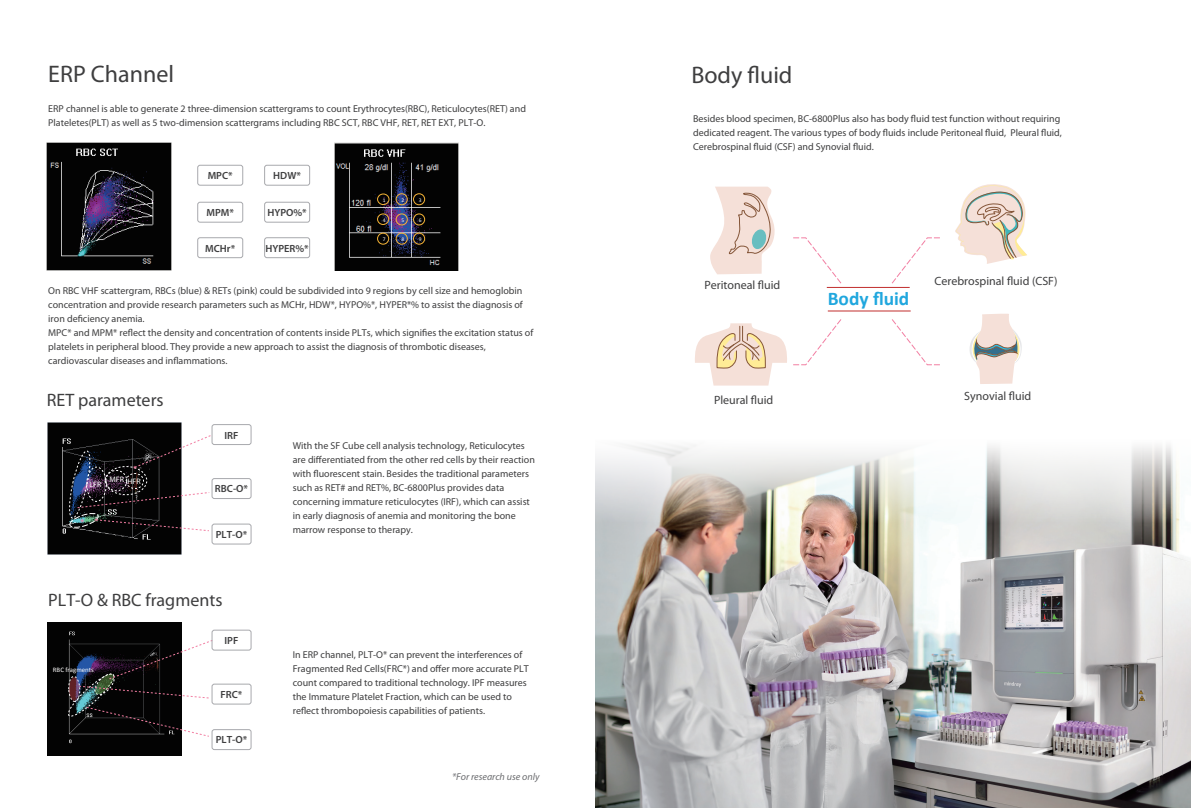
<style>
.page{position:relative;width:1191px;height:808px;background:#fff}
.page>*{position:absolute;margin:0;border:0;box-sizing:border-box;transform-origin:0 0}
.t1{font:24px "Myriad Pro";color:#3e3e3f}
.t2{font:700 19.4px "Calibri";color:#20a7de}
.t3{font:18px "Myriad Pro";color:#3e3e3f}
.t4{font:12px "Myriad Pro";color:#3e3e3f}
.t5{font:600 10.4px "Myriad Pro";color:#3e3e3f}
.t6{font:10px/14px "Myriad Pro";color:#3e3e3f}
.t7{font:italic 10px "Myriad Pro";color:#6c6d70}
.t8{font:7.9px "Myriad Pro";color:#fff}
.t9{font:6.8px "Calibri";color:#fffefe}
.t10{font:5.5px "Calibri";color:#fff}
</style>
<div class="page">
<img style="left:595px;top:522px;width:596px;height:286px">
<svg style="left:595px;top:445px;width:585px;height:77px"></svg>
<img style="left:47px;top:422px;width:135px;height:133px">
<svg style="left:68px;top:434px;width:145px;height:97px"></svg>
<hr style="left:827px;top:287px;width:82px;height:1px;background:#c12e2d">
<hr style="left:828px;top:310px;width:82px;height:1px;background:#c12e2d">
<svg style="left:793px;top:237px;width:49px;height:47px"></svg>
<svg style="left:892px;top:237px;width:48px;height:47px"></svg>
<svg style="left:892px;top:319px;width:48px;height:46px"></svg>
<svg style="left:710px;top:187px;width:65px;height:87px"></svg>
<svg style="left:695px;top:319px;width:147px;height:67px"></svg>
<svg style="left:969px;top:313px;width:53px;height:71px"></svg>
<svg style="left:955px;top:184px;width:72px;height:80px"></svg>
<div style="left:212px;top:478px;width:39px;height:21px;border:1px solid #a8a9ad;border-radius:2px"></div>
<div style="left:212px;top:424px;width:39px;height:21px;border:1px solid #a8a9ad;border-radius:2px"></div>
<div style="left:212px;top:524px;width:39px;height:20px;border:1px solid #a8a9ad;border-radius:2px"></div>
<div style="left:264px;top:202px;width:46px;height:21px;border:1px solid #a8a9ad;border-radius:2px"></div>
<div style="left:264px;top:165px;width:46px;height:21px;border:1px solid #a8a9ad;border-radius:2px"></div>
<div style="left:264px;top:237px;width:46px;height:21px;border:1px solid #a8a9ad;border-radius:2px"></div>
<div style="left:197px;top:202px;width:46px;height:21px;border:1px solid #a8a9ad;border-radius:2px"></div>
<div style="left:197px;top:165px;width:46px;height:21px;border:1px solid #a8a9ad;border-radius:2px"></div>
<div style="left:197px;top:237px;width:46px;height:21px;border:1px solid #a8a9ad;border-radius:2px"></div>
<div style="left:48px;top:622px;width:134px;height:134px;background:#030303"></div>
<svg style="left:65px;top:640px;width:148px;height:97px"></svg>
<div style="left:212px;top:684px;width:39px;height:20px;border:1px solid #a8a9ad;border-radius:2px"></div>
<div style="left:212px;top:630px;width:39px;height:20px;border:1px solid #a8a9ad;border-radius:2px"></div>
<div style="left:212px;top:729px;width:39px;height:21px;border:1px solid #a8a9ad;border-radius:2px"></div>
<img style="left:334px;top:143px;width:125px;height:128px">
<div style="left:377px;top:194px;width:12px;height:11px;border:1px solid #f5b436;border-radius:50%"></div>
<div style="left:396px;top:193px;width:12px;height:12px;border:1px solid #f5b436;border-radius:50%"></div>
<div style="left:413px;top:193px;width:12px;height:12px;border:1px solid #f5b436;border-radius:50%"></div>
<div style="left:377px;top:214px;width:12px;height:11px;border:1px solid #f5b436;border-radius:50%"></div>
<div style="left:396px;top:214px;width:12px;height:11px;border:1px solid #f5b436;border-radius:50%"></div>
<div style="left:413px;top:214px;width:12px;height:11px;border:1px solid #f5b436;border-radius:50%"></div>
<div style="left:377px;top:233px;width:12px;height:12px;border:1px solid #f5b436;border-radius:50%"></div>
<div style="left:396px;top:233px;width:12px;height:12px;border:1px solid #f5b436;border-radius:50%"></div>
<div style="left:413px;top:233px;width:12px;height:12px;border:1px solid #f5b436;border-radius:50%"></div>
<img style="left:47px;top:143px;width:125px;height:127px">
<h1 class="t1" style="left:48px;top:61px;width:127px">ERP Channel</h1>
<p class="t6" style="left:48px;top:102px;width:479px">ERP channel is able to generate 2 three-dimension scattergrams to count Erythrocytes(RBC), Reticulocytes(RET) and<br>Plateletes(PLT) as well as 5 two-dimension scattergrams including RBC SCT, RBC VHF, RET, RET EXT, PLT-O.</p>
<p class="t5" style="left:208px;top:170px;width:27px">MPC*</p>
<p class="t5" style="left:206px;top:206px;width:29px">MPM*</p>
<p class="t5" style="left:205px;top:242px;width:31px">MCHr*</p>
<p class="t5" style="left:273px;top:170px;width:29px">HDW*</p>
<p class="t5" style="left:267px;top:206px;width:41px">HYPO%*</p>
<p class="t5" style="left:265px;top:242px;width:45px">HYPER%*</p>
<p class="t10" style="left:383px;top:197px;width:4px">1</p>
<p class="t10" style="left:401px;top:197px;width:4px">2</p>
<p class="t10" style="left:419px;top:197px;width:4px">3</p>
<p class="t10" style="left:383px;top:217px;width:4px">4</p>
<p class="t10" style="left:401px;top:217px;width:4px">5</p>
<p class="t10" style="left:419px;top:217px;width:4px">6</p>
<p class="t10" style="left:383px;top:236px;width:4px">7</p>
<p class="t10" style="left:401px;top:236px;width:4px">8</p>
<p class="t10" style="left:419px;top:236px;width:4px">9</p>
<p class="t6" style="left:48px;top:284px;width:486px">On RBC VHF scattergram, RBCs (blue) &amp; RETs (pink) could be subdivided into 9 regions by cell size and hemoglobin concentration and provide research parameters such as MCHr, HDW*, HYPO%*, HYPER*% to assist the diagnosis of iron deficiency anemia.<br>MPC* and MPM* reflect the density and concentration of contents inside PLTs, which signifies the excitation status of platelets in peripheral blood. They provide a new approach to assist the diagnosis of thrombotic diseases, cardiovascular diseases and inflammations.</p>
<h3 class="t3" style="left:47px;top:390px;width:118px">RET parameters</h3>
<p class="t8" style="left:109px;top:475px;width:16px">MFR</p>
<p class="t8" style="left:89px;top:480px;width:13px">LFR</p>
<p class="t8" style="left:127px;top:477px;width:15px">HFR</p>
<p class="t5" style="left:224px;top:430px;width:15px">IRF</p>
<p class="t5" style="left:215px;top:483px;width:35px">RBC-O*</p>
<p class="t5" style="left:216px;top:529px;width:33px">PLT-O*</p>
<h3 class="t3" style="left:48px;top:590px;width:176px">PLT-O &amp; RBC fragments</h3>
<p class="t9" style="left:53px;top:665px;width:42px">RBC fragments</p>
<p class="t5" style="left:224px;top:635px;width:15px">IPF</p>
<p class="t5" style="left:221px;top:688px;width:23px">FRC*</p>
<p class="t5" style="left:216px;top:734px;width:33px">PLT-O*</p>
<p class="t6" style="left:293px;top:438px;width:244px">With the SF Cube cell analysis technology, Reticulocytes are differentiated from the other red cells by their reaction with fluorescent stain. Besides the traditional parameters such as RET# and RET%, BC-6800Plus provides data concerning immature reticulocytes (IRF), which can assist in early diagnosis of anemia and monitoring the bone marrow response to therapy.</p>
<p class="t6" style="left:293px;top:648px;width:238px">In ERP channel, PLT-O* can prevent the interferences of Fragmented Red Cells(FRC*) and offer more accurate PLT count compared to traditional technology. IPF measures the Immature Platelet Fraction, which can be used to reflect thrombopoiesis capabilities of patients.</p>
<p class="t7" style="left:452px;top:771px;width:89px">*For research use only</p>
<h1 class="t1" style="left:691px;top:62px;width:103px">Body fluid</h1>
<p class="t6" style="left:693px;top:112px;width:370px">Besides blood specimen, BC-6800Plus also has body fluid test function without requiring dedicated reagent. The various types of body fluids include Peritoneal fluid, Pleural fluid,<br>Cerebrospinal fluid (CSF) and Synovial fluid.</p>
<p class="t4" style="left:704px;top:278px;width:77px">Peritoneal fluid</p>
<h2 class="t2" style="left:827px;top:286px;width:83px">Body fluid</h2>
<p class="t4" style="left:934px;top:275px;width:124px">Cerebrospinal fluid (CSF)</p>
<p class="t4" style="left:714px;top:393px;width:61px">Pleural fluid</p>
<p class="t4" style="left:964px;top:390px;width:69px">Synovial fluid</p>
</div>
